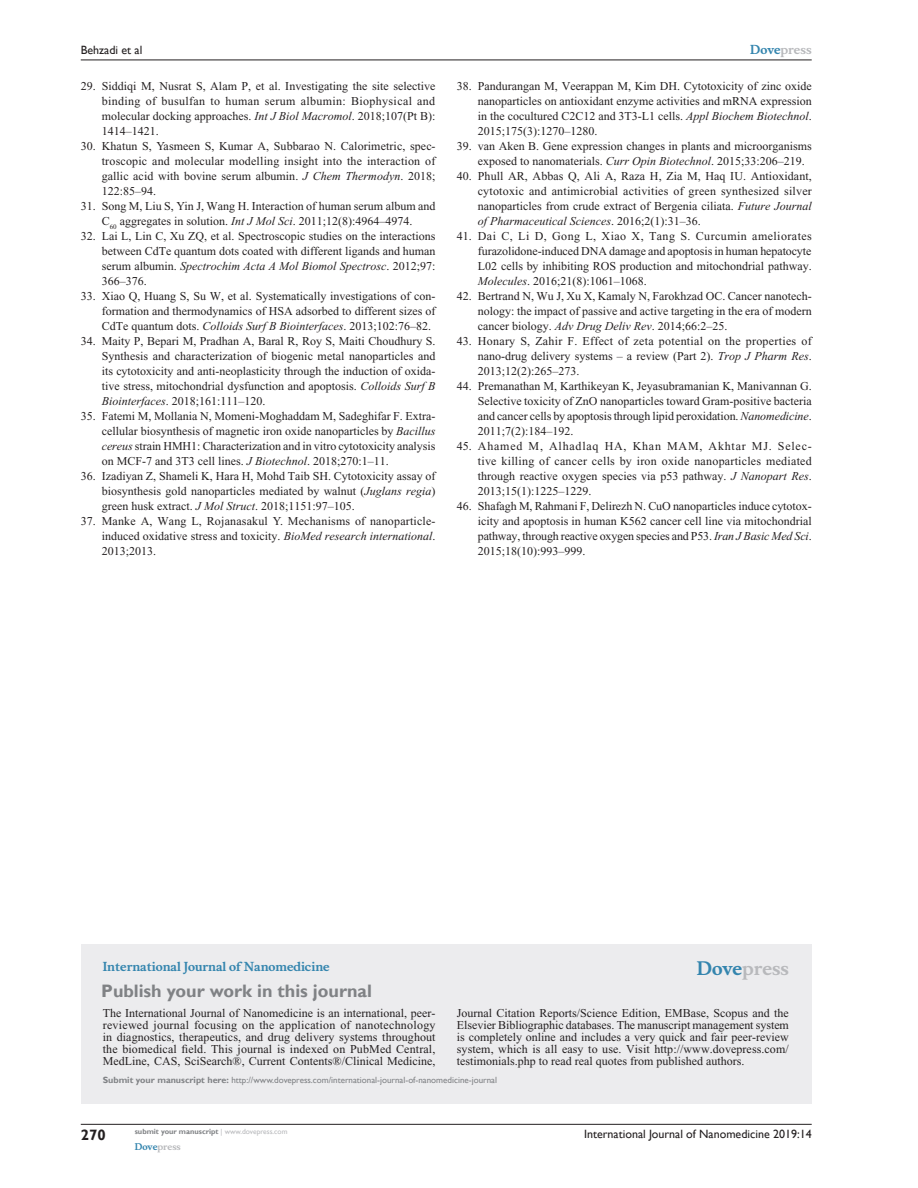
<style>
.page{position:relative;width:918px;height:1188px;background:#fff}
.page>*{position:absolute;margin:0;border:0;box-sizing:border-box;transform-origin:0 0}
.t1{font:700 18px "Gill Sans";color:#808285}
.t2{font:700 18px "Musee";color:#b8b9bc}
.t3{font:700 15px "Gill Sans";color:#231f20}
.RefNL2{font:12px/15px "Times New Roman";color:#231f20;text-align:justify}
.t4{font:12px "Gill Sans";color:#231f20}
.t5{font:700 12px "Musee";color:#3485ae}
.t6{font:700 12px "Musee";color:#b8b9bc}
.t7{font:9px "Gill Sans";color:#808285}
.t8{font:700 9px "Musee";color:#b8b9bc}
.t9{font:700 7.5px "Gill Sans";color:#808285}
.s1{font-style:italic}
.s2{color:#3485ae}
.s3{font-weight:700}
.s4{font-weight:400;color:#b8b9bc}
</style>
<div class="page">
<div style="left:81px;top:944px;width:731px;height:159px;background:#ececee"></div>
<hr style="left:81px;top:1124px;width:731px;height:1px;background:#231f20">
<hr style="left:81px;top:60px;width:731px;height:1px;background:#231f20">
<p class="t4" style="left:81px;top:43px;width:63px">Behzadi et al</p>
<p class="RefNL2" style="left:102px;top:79px;width:335px;text-indent:-21px">29. Siddiqi M, Nusrat S, Alam P, et al. Investigating the site selective binding of busulfan to human serum albumin: Biophysical and molecular docking approaches. <span class="s1">Int J Biol Macromol</span>. 2018;107(Pt B):<br>1414–1421.</p>
<p class="RefNL2" style="left:102px;top:139px;width:335px;text-indent:-21px">30. Khatun S, Yasmeen S, Kumar A, Subbarao N. Calorimetric, spec&shy;troscopic and molecular modelling insight into the interaction of gallic acid with bovine serum albumin. <span class="s1">J Chem Thermodyn</span>. 2018; 122:85–94.</p>
<p class="RefNL2" style="left:81px;top:199px;width:356px;text-align:center">31. Song M, Liu S, Yin J, Wang H. Interaction of human serum album and<br>C<sub>60</sub> aggregates in solution. <span class="s1">Int J Mol Sci</span>. 2011;12(8):4964–4974.</p>
<p class="RefNL2" style="left:102px;top:229px;width:335px;text-indent:-21px">32. Lai L, Lin C, Xu ZQ, et al. Spectroscopic studies on the interactions between CdTe quantum dots coated with different ligands and human serum albumin. <span class="s1">Spectrochim Acta A Mol Biomol Spectrosc</span>. 2012;97:<br>366–376.</p>
<p class="RefNL2" style="left:102px;top:289px;width:335px;text-indent:-21px">33. Xiao Q, Huang S, Su W, et al. Systematically investigations of con&shy;formation and thermodynamics of HSA adsorbed to different sizes of CdTe quantum dots. <span class="s1">Colloids Surf B Biointerfaces</span>. 2013;102:76–82.</p>
<p class="RefNL2" style="left:102px;top:334px;width:335px;text-indent:-21px">34. Maity P, Bepari M, Pradhan A, Baral R, Roy S, Maiti Choudhury S.<br>Synthesis and characterization of biogenic metal nanoparticles and its cytotoxicity and anti-neoplasticity through the induction of oxida&shy;tive stress, mitochondrial dysfunction and apoptosis. <span class="s1">Colloids Surf B Biointerfaces</span>. 2018;161:111–120.</p>
<p class="RefNL2" style="left:102px;top:409px;width:335px;text-indent:-21px">35. Fatemi M, Mollania N, Momeni-Moghaddam M, Sadeghifar F. Extra&shy;cellular biosynthesis of magnetic iron oxide nanoparticles by <span class="s1">Bacillus cereus</span> strain HMH1: Characterization and in vitro cytotoxicity analysis on MCF-7 and 3T3 cell lines. <span class="s1">J Biotechnol</span>. 2018;270:1–11.</p>
<p class="RefNL2" style="left:102px;top:469px;width:335px;text-indent:-21px">36. Izadiyan Z, Shameli K, Hara H, Mohd Taib SH. Cytotoxicity assay of biosynthesis gold nanoparticles mediated by walnut (<span class="s1">Juglans regia</span>) green husk extract. <span class="s1">J Mol Struct</span>. 2018;1151:97–105.</p>
<p class="RefNL2" style="left:102px;top:514px;width:335px;text-indent:-21px">37. Manke A, Wang L, Rojanasakul Y. Mechanisms of nanoparticle&shy;induced oxidative stress and toxicity. <span class="s1">BioMed research international</span>.<br>2013;2013.</p>
<p class="t6" style="left:750px;top:43px;width:63px"><span class="s2">Dove</span>press</p>
<p class="RefNL2" style="left:478px;top:79px;width:335px;text-indent:-21px">38. Pandurangan M, Veerappan M, Kim DH. Cytotoxicity of zinc oxide nanoparticles on antioxidant enzyme activities and mRNA expression in the cocultured C2C12 and 3T3-L1 cells. <span class="s1">Appl Biochem Biotechnol</span>.<br>2015;175(3):1270–1280.</p>
<p class="RefNL2" style="left:478px;top:139px;width:335px;text-indent:-21px">39. van Aken B. Gene expression changes in plants and microorganisms exposed to nanomaterials. <span class="s1">Curr Opin Biotechnol</span>. 2015;33:206–219.</p>
<p class="RefNL2" style="left:478px;top:169px;width:335px;text-indent:-21px">40. Phull AR, Abbas Q, Ali A, Raza H, Zia M, Haq IU. Antioxidant, cytotoxic and antimicrobial activities of green synthesized silver nanoparticles from crude extract of Bergenia ciliata. <span class="s1">Future Journal of Pharmaceutical Sciences</span>. 2016;2(1):31–36.</p>
<p class="RefNL2" style="left:478px;top:229px;width:335px;text-indent:-21px">41. Dai C, Li D, Gong L, Xiao X, Tang S. Curcumin ameliorates furazolidone-induced DNA damage and apoptosis in human hepatocyte L02 cells by inhibiting ROS production and mitochondrial pathway.<br><span class="s1">Molecules</span>. 2016;21(8):1061–1068.</p>
<p class="RefNL2" style="left:478px;top:289px;width:335px;text-indent:-21px">42. Bertrand N, Wu J, Xu X, Kamaly N, Farokhzad OC. Cancer nanotech&shy;nology: the impact of passive and active targeting in the era of modern cancer biology. <span class="s1">Adv Drug Deliv Rev</span>. 2014;66:2–25.</p>
<p class="RefNL2" style="left:478px;top:334px;width:335px;text-indent:-21px">43. Honary S, Zahir F. Effect of zeta potential on the properties of nano-drug delivery systems – a review (Part 2). <span class="s1">Trop J Pharm Res</span>.<br>2013;12(2):265–273.</p>
<p class="RefNL2" style="left:478px;top:379px;width:335px;text-indent:-21px">44. Premanathan M, Karthikeyan K, Jeyasubramanian K, Manivannan G.<br>Selective toxicity of ZnO nanoparticles toward Gram-positive bacteria and cancer cells by apoptosis through lipid peroxidation. <span class="s1">Nanomedicine</span>.<br>2011;7(2):184–192.</p>
<p class="RefNL2" style="left:478px;top:439px;width:335px;text-indent:-21px">45. Ahamed M, Alhadlaq HA, Khan MAM, Akhtar MJ. Selec&shy;tive killing of cancer cells by iron oxide nanoparticles mediated through reactive oxygen species via p53 pathway. <span class="s1">J Nanopart Res</span>.<br>2013;15(1):1225–1229.</p>
<p class="RefNL2" style="left:478px;top:499px;width:335px;text-indent:-21px">46. Shafagh M, Rahmani F, Delirezh N. CuO nanoparticles induce cytotox&shy;icity and apoptosis in human K562 cancer cell line via mitochondrial pathway, through reactive oxygen species and P53. <span class="s1">Iran J Basic Med Sci</span>.<br>2015;18(10):993–999.</p>
<p class="t5" style="left:103px;top:959px;width:228px">International Journal of Nanomedicine</p>
<h1 class="t1" style="left:101px;top:980px;width:272px">Publish your work in this journal</h1>
<h1 class="t2" style="left:697px;top:958px;width:94px"><span class="s2">Dove</span>press</h1>
<p class="RefNL2" style="left:103px;top:1007px;width:334px;line-height:12px">The International Journal of Nanomedicine is an international, peer&shy;reviewed journal focusing on the application of nanotechnology in diagnostics, therapeutics, and drug delivery systems throughout the biomedical field. This journal is indexed on PubMed Central, MedLine, CAS, SciSearch®, Current Contents®/Clinical Medicine,</p>
<p class="RefNL2" style="left:457px;top:1007px;width:334px;line-height:12px">Journal Citation Reports/Science Edition, EMBase, Scopus and the Elsevier Bibliographic databases. The manuscript management system is completely online and includes a very quick and fair peer-review system, which is all easy to use. Visit http://www.dovepress.com/ testimonials.php to read real quotes from published authors.</p>
<p class="t7" style="left:103px;top:1075px;width:396px"><span class="s3">Submit your manuscript here:</span> http://www.dovepress.com/international-journal-of-nanomedicine-journal</p>
<p class="t3" style="left:81px;top:1126px;width:26px">270</p>
<p class="t9" style="left:135px;top:1127px;width:154px">submit your manuscript <span class="s4">| www.dovepress.com</span></p>
<p class="t8" style="left:135px;top:1141px;width:48px"><span class="s2">Dove</span>press</p>
<p class="t4" style="left:584px;top:1127px;width:229px">International Journal of Nanomedicine 2019:14</p>
</div>
